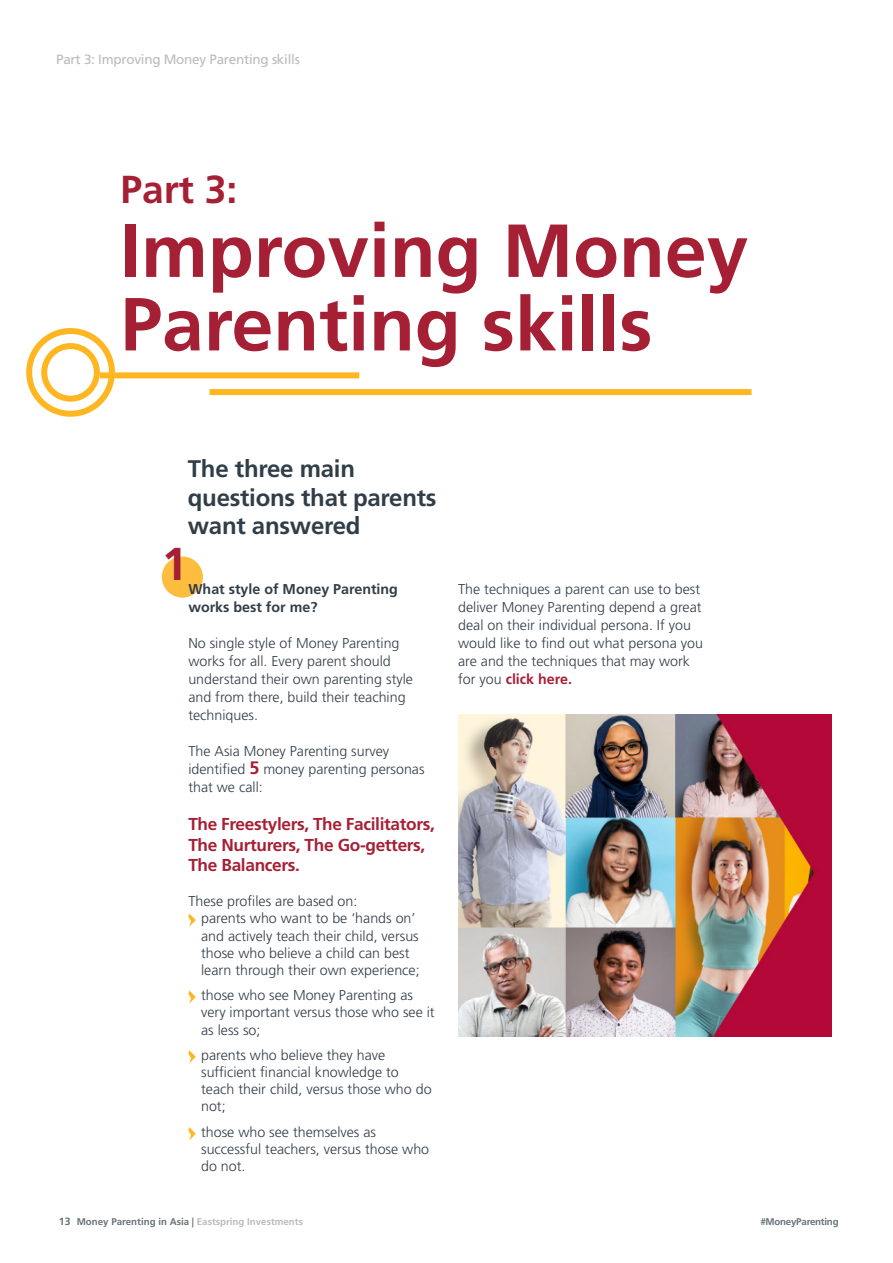
<style>
.page{position:relative;width:893px;height:1263px;background:#fff}
.page>*{position:absolute;margin:0;border:0;box-sizing:border-box;transform-origin:0 0}
.t1{font:700 75px/73.5px "Frutiger LT Std";color:#a62035}
.t2{font:700 46.05px "Frutiger LT Std";color:#a62035}
.t3{font:700 39px "Frutiger LT Std";color:#a62035}
.t4{font:700 24px/28.8px "Frutiger LT Std";letter-spacing:-.01em;color:#313e48}
.t5{font:700 17.25px/20.7px "Frutiger LT Std";letter-spacing:-.02em;color:#a62035}
.t6{font:300 14.25px/18px "Frutiger LT Std";color:#313e48}
.t7{font:700 14.25px/18px "Frutiger LT Std";color:#313e48}
.t8{font:13.5px "Frutiger LT Std";letter-spacing:-.02em;color:#babbbe}
.t9{font:700 9.75px "Frutiger LT Std";color:#687379}
.t10{font:700 9.75px "Frutiger LT Std";letter-spacing:-.025em;color:#687379}
.s1{font-weight:700;font-size:18px;color:#a62035}
.s2{font-weight:700;color:#a62035}
.s3{font-size:10.5px}
.s4{color:#babbbe}
</style>
<div class="page">
<div style="left:209px;top:389px;width:542px;height:6px;background:#ffb620"></div>
<div style="left:162px;top:556px;width:41px;height:42px;background:#ffbd40;border-radius:50%"></div>
<svg style="left:188px;top:913px;width:8px;height:14px"></svg>
<svg style="left:188px;top:990px;width:8px;height:14px"></svg>
<svg style="left:188px;top:1050px;width:8px;height:13px"></svg>
<svg style="left:188px;top:1127px;width:8px;height:13px"></svg>
<div style="left:100px;top:372px;width:259px;height:6px;background:#ffb620"></div>
<div style="left:26px;top:328px;width:89px;height:89px;border:6px solid #ffb620;border-radius:50%"></div>
<div style="left:41px;top:343px;width:59px;height:59px;border:6px solid #ffb620;border-radius:50%"></div>
<img style="left:458px;top:714px;width:374px;height:322px">
<p class="t8" style="left:56px;top:52px;width:245px">Part 3: Improving Money Parenting skills</p>
<p class="t3" style="left:120px;top:167px;width:119px">Part 3:</p>
<p class="t1" style="left:120px;top:214px;width:629px">Improving Money<br>Parenting skills</p>
<p class="t4" style="left:188px;top:454px;width:250px">The three main questions that parents want answered</p>
<p class="t2" style="left:162px;top:536px;width:27px">1</p>
<p class="t7" style="left:188px;top:580px;width:211px">What style of Money Parenting works best for me?</p>
<p class="t6" style="left:188px;top:634px;width:226px">No single style of Money Parenting works for all. Every parent should understand their own parenting style and from there, build their teaching techniques.</p>
<p class="t6" style="left:188px;top:742px;width:238px">The Asia Money Parenting survey identified <span class="s1">5</span> money parenting personas that we call:</p>
<p class="t5" style="left:188px;top:813px;width:248px">The Freestylers, The Facilitators,<br>The Nurturers, The Go-getters,<br>The Balancers.</p>
<p class="t6" style="left:188px;top:892px;width:170px">These profiles are based on:</p>
<p class="t6" style="left:201px;top:910px;width:220px;line-height:17.1px">parents who want to be ‘hands on’ and actively teach their child, versus those who believe a child can best learn through their own experience;</p>
<p class="t6" style="left:201px;top:987px;width:235px;line-height:17.1px">those who see Money Parenting as very important versus those who see it as less so;</p>
<p class="t6" style="left:201px;top:1047px;width:232px;line-height:17.1px">parents who believe they have sufficient financial knowledge to teach their child, versus those who do not;</p>
<p class="t6" style="left:201px;top:1124px;width:230px;line-height:17.1px">those who see themselves as successful teachers, versus those who do not.</p>
<p class="t6" style="left:458px;top:580px;width:246px">The techniques a parent can use to best deliver Money Parenting depend a great deal on their individual persona. If you would like to find out what persona you are and the techniques that may work for you <span class="s2">click here.</span></p>
<p class="t9" style="left:59px;top:1216px;width:246px"><span class="s3">13</span> Money Parenting in Asia | <span class="s4">Eastspring Investments</span></p>
<p class="t10" style="left:760px;top:1216px;width:80px">#MoneyParenting</p>
</div>
